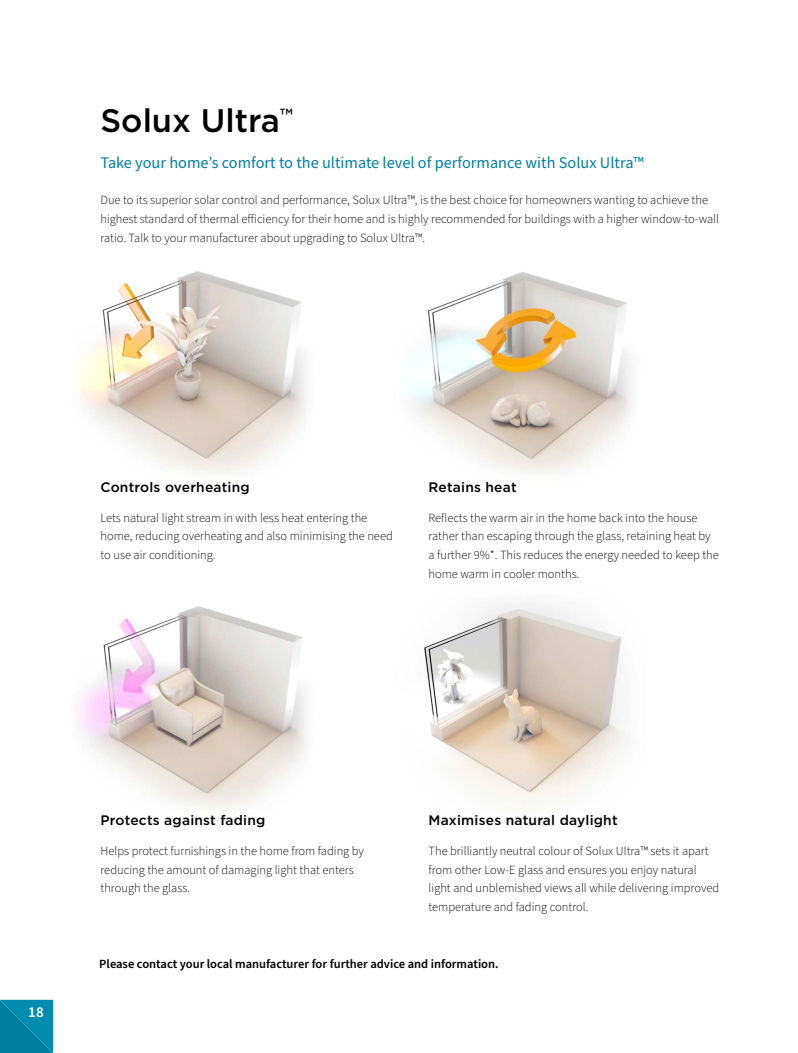
<style>
.page{position:relative;width:798px;height:1053px;background:#fff}
.page>*{position:absolute;margin:0;border:0;box-sizing:border-box;transform-origin:0 0}
.t1{font:500 32.5px "Gotham";color:#000}
.t2{font:16.25px "Source Sans Pro";color:#007fa4}
.t3{font:600 15px "Source Sans Pro";color:#fff}
.t4{font:500 13.75px "Gotham";letter-spacing:.015em;color:#000}
.t5{font:300 12.5px/18.8px "Source Sans Pro";color:#000}
.t6{font:600 12.5px "Source Sans Pro";color:#000}
</style>
<div class="page">
<img style="left:76px;top:606px;width:231px;height:204px">
<img style="left:424px;top:602px;width:207px;height:204px">
<img style="left:76px;top:271px;width:231px;height:204px">
<img style="left:404px;top:272px;width:228px;height:203px">
<svg style="left:0;top:999px;width:53px;height:53px;background:#0587aa"></svg>
<h1 class="t1" style="left:100px;top:100px;width:194px">Solux Ultra<sup>™</sup></h1>
<h2 class="t2" style="left:100px;top:151px;width:544px">Take your home’s comfort to the ultimate level of performance with Solux Ultra™</h2>
<p class="t5" style="left:100px;top:191px;width:620px">Due to its superior solar control and performance, Solux Ultra™, is the best choice for homeowners wanting to achieve the highest standard of thermal efficiency for their home and is highly recommended for buildings with a higher window-to-wall ratio. Talk to your manufacturer about upgrading to Solux Ultra™.</p>
<p class="t4" style="left:100px;top:478px;width:151px">Controls overheating</p>
<p class="t5" style="left:100px;top:508px;width:294px">Lets natural light stream in with less heat entering the home, reducing overheating and also minimising the need to use air conditioning.</p>
<p class="t4" style="left:428px;top:478px;width:90px">Retains heat</p>
<p class="t5" style="left:428px;top:508px;width:292px">Reflects the warm air in the home back into the house rather than escaping through the glass, retaining heat by a further 9%*. This reduces the energy needed to keep the home warm in cooler months.</p>
<p class="t3" style="left:28px;top:1002px;width:17px">18</p>
<p class="t4" style="left:100px;top:811px;width:166px">Protects against fading</p>
<p class="t5" style="left:100px;top:841px;width:265px">Helps protect furnishings in the home from fading by reducing the amount of damaging light that enters through the glass.</p>
<p class="t4" style="left:428px;top:811px;width:190px">Maximises natural daylight</p>
<p class="t5" style="left:428px;top:841px;width:292px">The brilliantly neutral colour of Solux Ultra™ sets it apart from other Low-E glass and ensures you enjoy natural light and unblemished views all while delivering improved temperature and fading control.</p>
<p class="t6" style="left:99px;top:955px;width:400px">Please contact your local manufacturer for further advice and information.</p>
</div>
